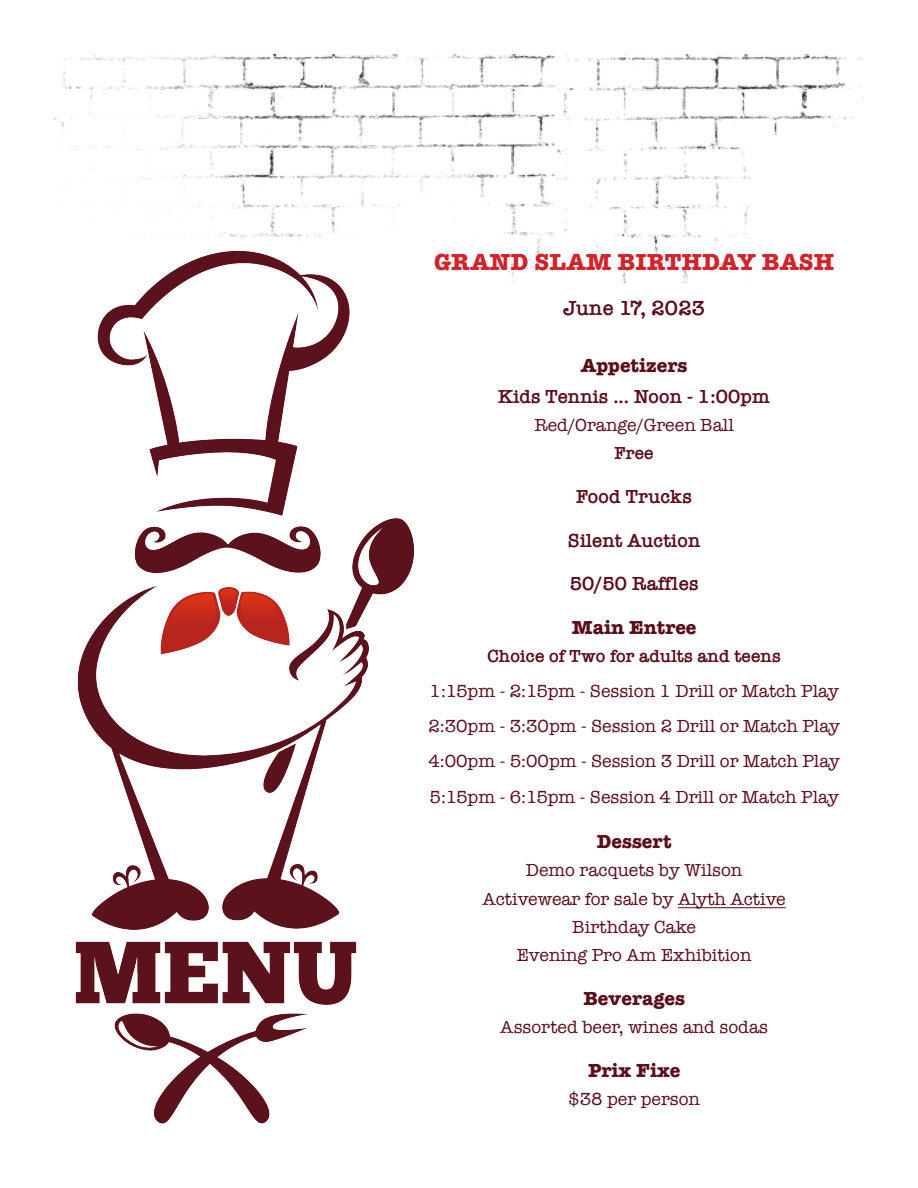
<style>
.page{position:relative;width:918px;height:1188px;background:#fff}
.page>*{position:absolute;margin:0;border:0;box-sizing:border-box;transform-origin:0 0}
.t1{font:700 24px "American Typewriter";color:#d1232a}
.t2{font:600 21px "American Typewriter";color:#5a0d1a}
.t3{font:600 19.5px "American Typewriter";color:#5a0d1a}
.t4{font:700 19.5px "American Typewriter";color:#5a0d1a}
.t5{font:18px "American Typewriter";color:#5a0d1a}
.t6{font:600 18px "American Typewriter";color:#5a0d1a}
</style>
<div class="page">
<img style="left:54px;top:54px;width:810px;height:229px">
<img style="left:54px;top:225px;width:370px;height:899px">
<hr style="left:678px;top:907px;width:108px;height:1px;background:#5a0d1a">
<p class="t1" style="left:434px;top:241px;width:402px">GRAND SLAM BIRTHDAY BASH</p>
<p class="t2" style="left:563px;top:292px;width:143px">June 17, 2023</p>
<p class="t4" style="left:581px;top:349px;width:108px">Appetizers</p>
<p class="t3" style="left:498px;top:381px;width:274px">Kids Tennis ... Noon - 1:00pm</p>
<p class="t5" style="left:534px;top:411px;width:201px">Red/Orange/Green Ball</p>
<p class="t6" style="left:615px;top:440px;width:41px">Free</p>
<p class="t3" style="left:576px;top:482px;width:117px">Food Trucks</p>
<p class="t3" style="left:568px;top:525px;width:134px">Silent Auction</p>
<p class="t3" style="left:570px;top:569px;width:130px">50/50 Raffles</p>
<p class="t4" style="left:572px;top:610px;width:126px">Main Entree</p>
<p class="t6" style="left:488px;top:642px;width:295px">Choice of Two for adults and teens</p>
<p class="t5" style="left:430px;top:678px;width:411px">1:15pm - 2:15pm - Session 1 Drill or Match Play</p>
<p class="t5" style="left:428px;top:713px;width:413px">2:30pm - 3:30pm - Session 2 Drill or Match Play</p>
<p class="t5" style="left:428px;top:748px;width:413px">4:00pm - 5:00pm - Session 3 Drill or Match Play</p>
<p class="t5" style="left:430px;top:783px;width:411px">5:15pm - 6:15pm - Session 4 Drill or Match Play</p>
<p class="t4" style="left:597px;top:825px;width:76px">Dessert</p>
<p class="t5" style="left:526px;top:857px;width:218px">Demo racquets by Wilson</p>
<p class="t5" style="left:483px;top:885px;width:305px">Activewear for sale by Alyth Active</p>
<p class="t5" style="left:572px;top:913px;width:125px">Birthday Cake</p>
<p class="t5" style="left:517px;top:942px;width:236px">Evening Pro Am Exhibition</p>
<p class="t4" style="left:583px;top:982px;width:103px">Beverages</p>
<p class="t5" style="left:500px;top:1014px;width:269px">Assorted beer, wines and sodas</p>
<p class="t4" style="left:588px;top:1054px;width:94px">Prix Fixe</p>
<p class="t5" style="left:568px;top:1086px;width:133px">$38 per person</p>
</div>
